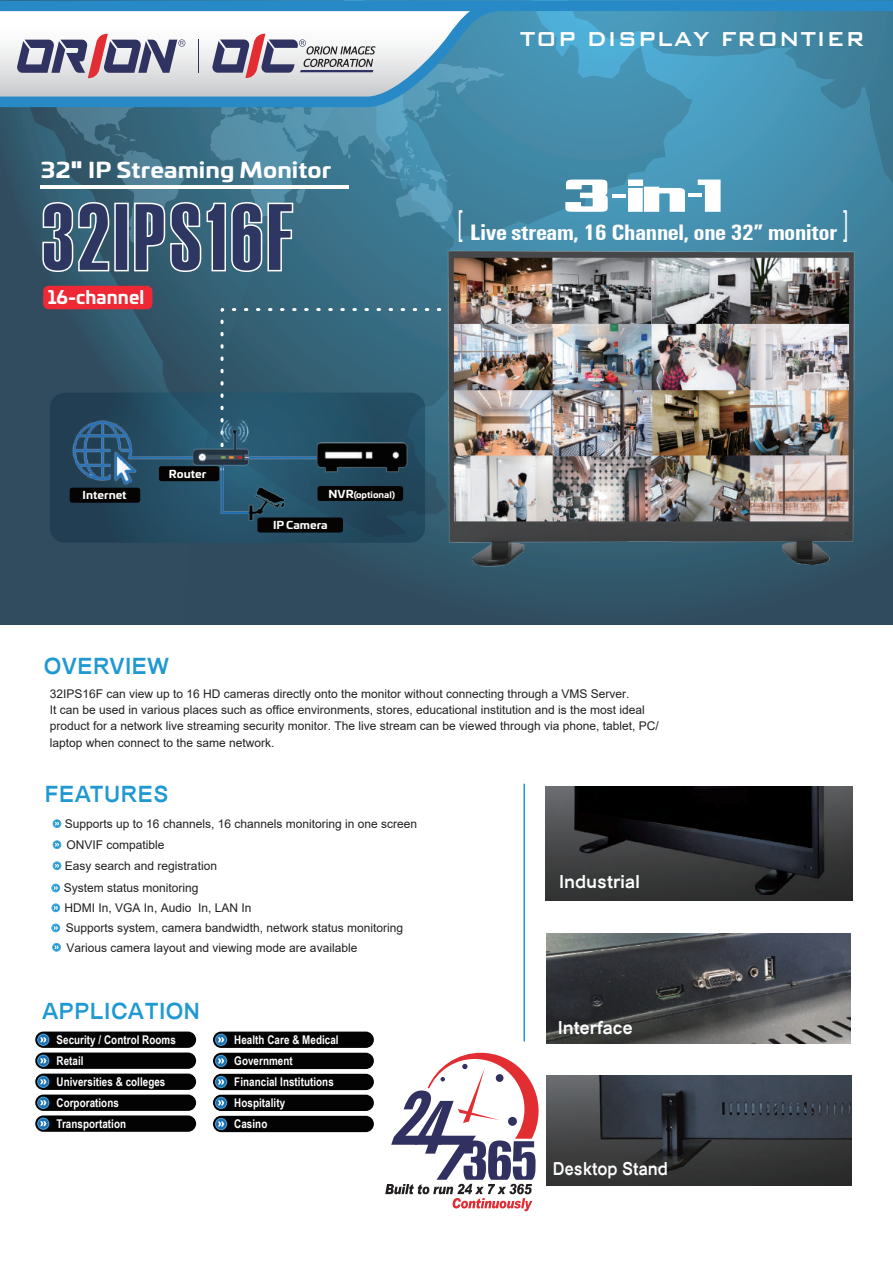
<style>
.page{position:relative;width:893px;height:1263px;background:#fff}
.page>*{position:absolute;margin:0;border:0;box-sizing:border-box;transform-origin:0 0}
.t1{font:96px "Haettenschweiler";letter-spacing:.05em;color:#2d3762;scale:.88 1}
.t2{font:43.05px "TT Ssanai B";color:#fff;scale:1.54 1}
.t3{font:34.5px "Arial";color:#fff;scale:.52 1}
.t4{font:500 27px "Bank Gothic BT";letter-spacing:.025em;color:#fff;scale:.9 1}
.t5{font:700 condensed 22.5px "Univers";letter-spacing:-.025em;color:#fff;scale:1.13 1}
.t6{font:700 22.5px "Catriel";letter-spacing:.025em;color:#2099d3}
.t7{font:700 21px "Univia Pro";letter-spacing:.005em;color:#fff;scale:1.13 1}
.t8{font:700 18px "Catriel";color:#fff}
.t9{font:700 18px "Catriel";color:#fff;scale:.91 1}
.t10{font:700 18px "Univia Pro";letter-spacing:.005em;color:#fff}
.t11{font:12px/16.2px "Arial";color:#221f21}
.t12{font:700 12px/21px "Arial Narrow";letter-spacing:.005em;color:#fff}
.t13{font:700 10.5px "Univia Pro";color:#fff;scale:1.1 1}
.t14{font:700 8.4px "Univia Pro";color:#fff;scale:1.1 1}
.s1{font-family:"TT Comsetak B";font-weight:400}
.s2{font-family:"Haettenschweiler"}
.s3{font-size:10.5px}
</style>
<div class="page">
<svg style="left:416px;top:196px;width:477px;height:429px;background:#335569"></svg>
<div style="left:0;top:245px;width:416px;height:380px;background:#314c5f"></div>
<svg style="left:692px;top:107px;width:201px;height:89px;background:#4590b0"></svg>
<svg style="left:571px;top:107px;width:121px;height:99px;background:#4590b0"></svg>
<svg style="left:4px;top:107px;width:567px;height:431px;background:#396d85"></svg>
<svg style="left:4px;top:245px;width:356px;height:183px;background:#33596d"></svg>
<svg style="left:0;top:107px;width:505px;height:138px;background:#40778f"></svg>
<svg style="left:50px;top:393px;width:375px;height:150px;background:#23495f"></svg>
<svg style="left:219px;top:307px;width:184px;height:6px"></svg>
<svg style="left:221px;top:321px;width:3px;height:86px"></svg>
<img style="left:56px;top:407px;width:347px;height:118px">
<div style="left:70px;top:488px;width:70px;height:15px;background:#050403;border-radius:3px"></div>
<div style="left:257px;top:517px;width:86px;height:15px;background:#050403;border-radius:3px"></div>
<div style="left:159px;top:466px;width:60px;height:15px;background:#050403;border-radius:3px"></div>
<div style="left:317px;top:486px;width:86px;height:15px;background:#050403;border-radius:3px"></div>
<img style="left:546px;top:787px;width:306px;height:114px">
<img style="left:546px;top:933px;width:305px;height:111px">
<svg style="left:42px;top:201px;width:68px;height:72px;background:#547888"></svg>
<div style="left:114px;top:203px;width:15px;height:68px;border:2px solid #fff"></div>
<svg style="left:133px;top:201px;width:161px;height:72px;background:#557e90"></svg>
<hr style="left:40px;top:185px;width:308px;height:4px;background:#fff">
<svg style="left:53px;top:819px;width:8px;height:9px"></svg>
<svg style="left:53px;top:861px;width:8px;height:9px"></svg>
<svg style="left:53px;top:840px;width:8px;height:9px"></svg>
<svg style="left:51px;top:884px;width:9px;height:8px"></svg>
<svg style="left:51px;top:903px;width:9px;height:9px"></svg>
<svg style="left:51px;top:923px;width:9px;height:9px"></svg>
<img style="left:546px;top:1075px;width:306px;height:110px">
<hr style="left:523px;top:784px;width:2px;height:257px;background:#2099d3">
<svg style="left:385px;top:1053px;width:154px;height:158px"></svg>
<div style="left:35px;top:1031px;width:161px;height:17px;background:#030303;border-radius:8px"></div>
<svg style="left:37px;top:1033px;width:13px;height:13px"></svg>
<div style="left:35px;top:1052px;width:161px;height:17px;background:#030303;border-radius:8px"></div>
<svg style="left:37px;top:1054px;width:13px;height:13px"></svg>
<div style="left:35px;top:1073px;width:161px;height:17px;background:#030303;border-radius:8px"></div>
<svg style="left:37px;top:1075px;width:13px;height:13px"></svg>
<div style="left:35px;top:1094px;width:161px;height:17px;background:#030303;border-radius:8px"></div>
<svg style="left:37px;top:1096px;width:13px;height:13px"></svg>
<div style="left:35px;top:1115px;width:161px;height:17px;background:#030303;border-radius:8px"></div>
<svg style="left:37px;top:1117px;width:13px;height:13px"></svg>
<div style="left:213px;top:1031px;width:161px;height:17px;background:#030303;border-radius:8px"></div>
<svg style="left:215px;top:1033px;width:12px;height:13px"></svg>
<div style="left:213px;top:1053px;width:161px;height:16px;background:#030303;border-radius:8px"></div>
<svg style="left:215px;top:1055px;width:12px;height:12px"></svg>
<div style="left:213px;top:1074px;width:161px;height:16px;background:#030303;border-radius:8px"></div>
<svg style="left:215px;top:1076px;width:12px;height:12px"></svg>
<div style="left:213px;top:1095px;width:161px;height:16px;background:#030303;border-radius:8px"></div>
<svg style="left:215px;top:1097px;width:12px;height:12px"></svg>
<div style="left:213px;top:1116px;width:161px;height:16px;background:#030303;border-radius:8px"></div>
<svg style="left:215px;top:1118px;width:12px;height:12px"></svg>
<img style="left:403px;top:206px;width:490px;height:389px">
<svg style="left:52px;top:943px;width:9px;height:9px"></svg>
<svg style="left:0;top:0;width:893px;height:107px;background:#63a3c2"></svg>
<hr style="left:198px;top:40px;width:1px;height:33px;background:#303261">
<svg style="left:17px;top:34px;width:168px;height:45px"></svg>
<svg style="left:212px;top:0;width:203px;height:79px"></svg>
<div style="left:43px;top:286px;width:109px;height:23px;background:#ee2835;border-radius:6px"></div>
<h3 class="t7" style="left:41px;top:153px;width:259px">32<span class="s1">”</span> IP Streaming Monitor</h3>
<h1 class="t1" style="left:42px;top:172px;width:287px">32IPS16F</h1>
<h3 class="t10" style="left:48px;top:283px;width:98px">16-channel</h3>
<h3 class="t4" style="left:520px;top:24px;width:385px">TOP DISPLAY FRONTIER</h3>
<h2 class="t2" style="left:562px;top:174px;width:106px">3<span class="s2">-</span>in 1<span class="s2">-</span></h2>
<h3 class="t3" style="left:458px;top:199px;width:11px">[</h3>
<h3 class="t3" style="left:843px;top:199px;width:11px">]</h3>
<h3 class="t5" style="left:470px;top:219px;width:327px">Live stream, 16 Channel, one 32” monitor</h3>
<p class="t13" style="left:83px;top:487px;width:41px">Internet</p>
<p class="t13" style="left:169px;top:465px;width:36px">Router</p>
<p class="t14" style="left:329px;top:488px;width:62px"><span class="s3">NVR</span>(optional)</p>
<p class="t13" style="left:273px;top:517px;width:51px">IP Camera</p>
<h3 class="t6" style="left:44px;top:652px;width:126px">OVERVIEW</h3>
<p class="t11" style="left:50px;top:686px;width:610px">32IPS16F can view up to 16 HD cameras directly onto the monitor without connecting through a VMS Server.<br>It can be used in various places such as office environments, stores, educational institution and is the most ideal product for a network live streaming security monitor. The live stream can be viewed through via phone, tablet, PC/ laptop when connect to the same network.</p>
<h3 class="t6" style="left:45px;top:781px;width:125px">FEATURES</h3>
<p class="t11" style="left:65px;top:816px;width:354px">Supports up to 16 channels, 16 channels monitoring in one screen</p>
<p class="t11" style="left:66px;top:837px;width:100px">ONVIF compatible</p>
<p class="t11" style="left:65px;top:858px;width:154px">Easy search and registration</p>
<p class="t11" style="left:64px;top:880px;width:136px">System status monitoring</p>
<p class="t11" style="left:66px;top:920px;width:339px">Supports system, camera bandwidth, network status monitoring</p>
<p class="t11" style="left:65px;top:899px;width:188px">HDMI In, VGA In, Audio In, LAN In</p>
<p class="t11" style="left:67px;top:939px;width:292px">Various camera layout and viewing mode are available</p>
<h3 class="t6" style="left:42px;top:998px;width:160px">APPLICATION</h3>
<p class="t12" style="left:57px;top:1029px;width:121px">Security / Control Rooms<br>Retail<br>Universities &amp; colleges<br>Corporations<br>Transportation</p>
<p class="t12" style="left:234px;top:1029px;width:106px">Health Care &amp; Medical<br>Government<br>Financial Institutions<br>Hospitality<br>Casino</p>
<h3 class="t8" style="left:559px;top:871px;width:83px">Industrial</h3>
<h3 class="t8" style="left:558px;top:1017px;width:77px">Interface</h3>
<h3 class="t9" style="left:553px;top:1158px;width:128px">Desktop Stand</h3>
</div>
